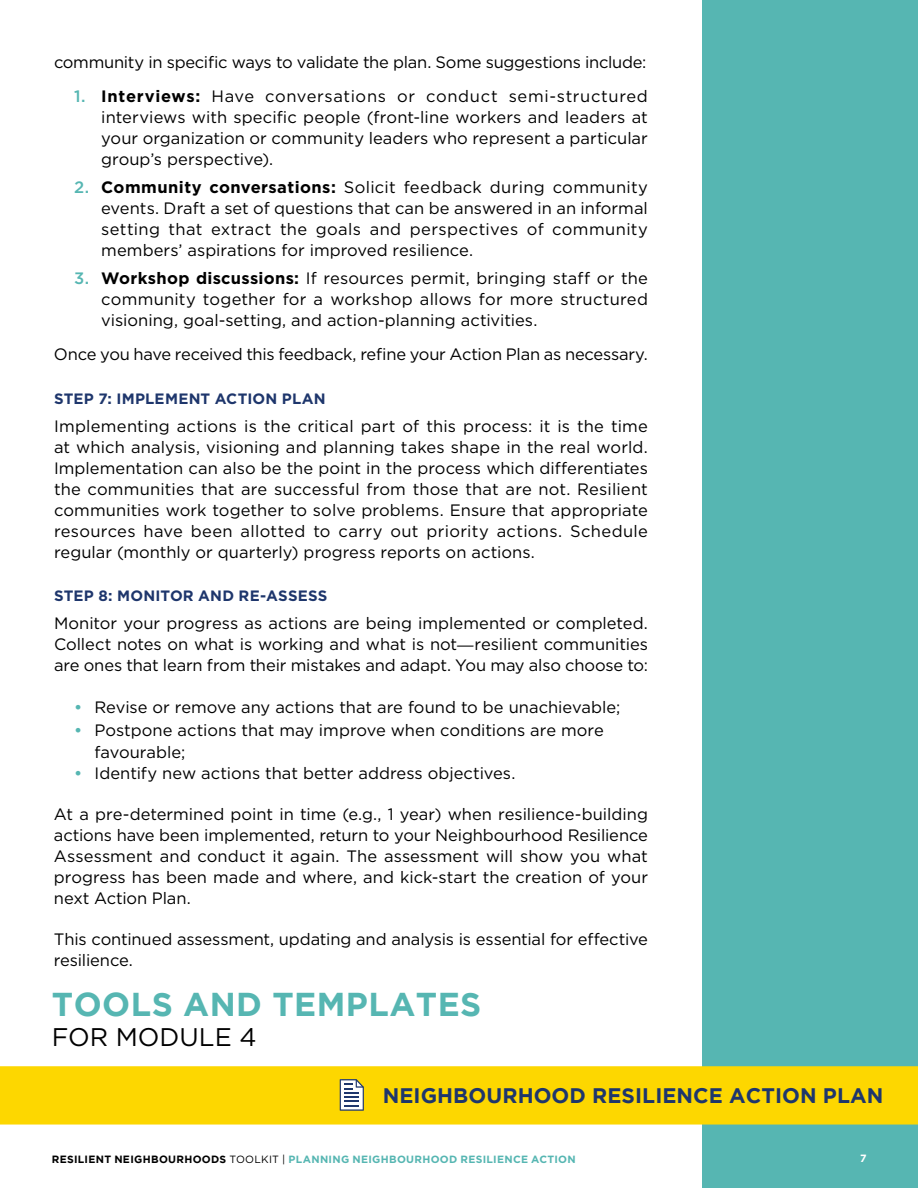
<style>
.page{position:relative;width:918px;height:1188px;background:#fff}
.page>*{position:absolute;margin:0;border:0;box-sizing:border-box;transform-origin:0 0}
.t1{font:700 33px "Gotham";letter-spacing:.015em;color:#56b6b2}
.t2{font:25.5px "Gotham";color:#000}
.t3{font:700 21px "Gotham";letter-spacing:.005em;color:#1e366c}
.t4{font:16.5px/21px "Gotham";letter-spacing:-.01em;color:#000101;text-align:justify}
.t5{font:16.5px/21px "Gotham";color:#000;text-align:justify}
.t6{font:700 15px "Gotham";letter-spacing:.015em;color:#1e366c}
.t7{font:700 10.5px "Gotham";letter-spacing:.03em;color:#56b6b2}
.t8{font:700 10.5px "Gotham";color:#fff}
.s1{font-weight:500;color:#56b6b2}
.s2{font-weight:700}
.s3{font-family:"Crimson Text";color:#000}
.s4{color:#000}
.s5{font-weight:400;color:#000}
</style>
<div class="page">
<div style="left:702px;top:0;width:216px;height:1188px;background:#56b6b2"></div>
<div style="left:0;top:1066px;width:918px;height:59px;background:#fdd700"></div>
<svg style="left:340px;top:1079px;width:24px;height:32px"></svg>
<p class="t4" style="left:54px;top:51px;width:594px">community in specific ways to validate the plan. Some suggestions include:</p>
<p class="t5" style="left:101px;top:86px;width:548px;text-indent:-27px"><span class="s1">1.</span> <span class="s2">Interviews:</span> Have conversations or conduct semi-structured interviews with specific people (front-line workers and leaders at your organization or community leaders who represent a particular group’s perspective).</p>
<p class="t5" style="left:101px;top:176px;width:548px;text-indent:-27px"><span class="s1">2.</span> <span class="s2">Community conversations:</span> Solicit feedback during community events. Draft a set of questions that can be answered in an informal setting that extract the goals and perspectives of community members’ aspirations for improved resilience.</p>
<p class="t5" style="left:101px;top:267px;width:548px;text-indent:-27px"><span class="s1">3.</span> <span class="s2">Workshop discussions:</span> If resources permit, bringing staff or the community together for a workshop allows for more structured visioning, goal-setting, and action-planning activities.</p>
<p class="t4" style="left:54px;top:344px;width:596px">Once you have received this feedback, refine your Action Plan as necessary.</p>
<p class="t6" style="left:54px;top:390px;width:273px">STEP 7: IMPLEMENT ACTION PLAN</p>
<p class="t4" style="left:54px;top:415px;width:596px">Implementing actions is the critical part of this process: it is the time at which analysis, visioning and planning takes shape in the real world.<br>Implementation can also be the point in the process which differentiates the communities that are successful from those that are not. Resilient communities work together to solve problems. Ensure that appropriate resources have been allotted to carry out priority actions. Schedule regular (monthly or quarterly) progress reports on actions.</p>
<p class="t6" style="left:54px;top:587px;width:275px">STEP 8: MONITOR AND RE-ASSESS</p>
<p class="t4" style="left:54px;top:612px;width:596px">Monitor your progress as actions are being implemented or completed.<br>Collect notes on what is working and what is not<span class="s3">―</span>resilient communities are ones that learn from their mistakes and adapt. You may also choose to:</p>
<p class="t5" style="left:74px;top:696px;width:548px"><span class="s1">•</span> Revise or remove any actions that are found to be unachievable;</p>
<p class="t5" style="left:94px;top:718px;width:511px;line-height:22.5px;text-indent:-20px"><span class="s1">•</span> Postpone actions that may improve when conditions are more favourable;</p>
<p class="t5" style="left:74px;top:762px;width:443px"><span class="s1">•</span> Identify new actions that better address objectives.</p>
<p class="t4" style="left:54px;top:804px;width:596px">At a pre-determined point in time (e.g., 1 year) when resilience-building actions have been implemented, return to your Neighbourhood Resilience Assessment and conduct it again. The assessment will show you what progress has been made and where, and kick-start the creation of your next Action Plan.</p>
<p class="t4" style="left:54px;top:929px;width:595px">This continued assessment, updating and analysis is essential for effective resilience.</p>
<h1 class="t1" style="left:52px;top:985px;width:431px">TOOLS AND TEMPLATES</h1>
<h2 class="t2" style="left:52px;top:1023px;width:206px">FOR MODULE 4</h2>
<p class="t3" style="left:383px;top:1083px;width:502px">NEIGHBOURHOOD RESILIENCE ACTION PLAN</p>
<p class="t7" style="left:52px;top:1154px;width:525px"><span class="s4">RESILIENT NEIGHBOURHOODS</span> <span class="s5">TOOLKIT |</span> PLANNING NEIGHBOURHOOD RESILIENCE ACTION</p>
<p class="t8" style="left:860px;top:1152px;width:8px">7</p>
</div>
